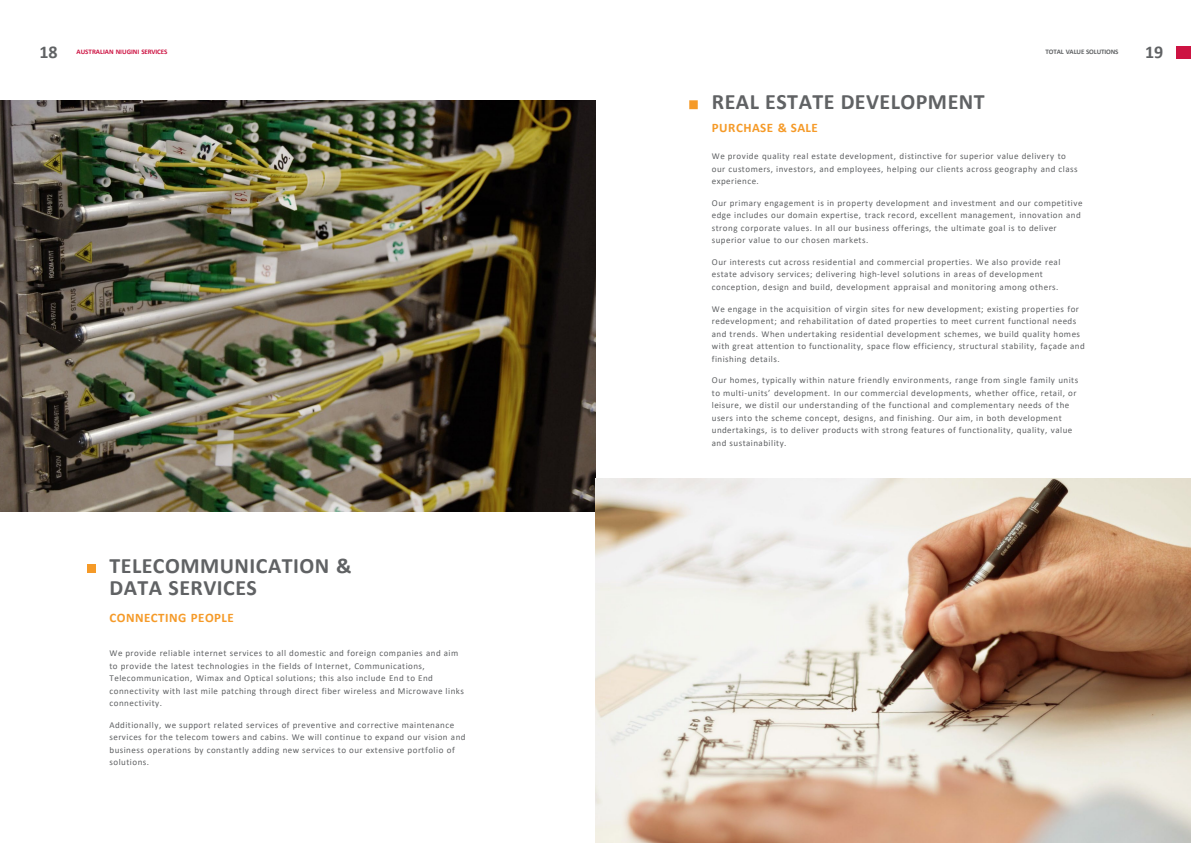
<style>
.page{position:relative;width:1191px;height:843px;background:#fff}
.page>*{position:absolute;margin:0;border:0;box-sizing:border-box;transform-origin:0 0}
.t1{font:700 22px/22px "Calibri";letter-spacing:.02em;color:#606264}
.t2{font:700 18px "Calibri";color:#606264}
.t3{font:700 13px "Calibri";letter-spacing:.035em;color:#f59a28}
.t4{font:9px/12.5px "Calibri";letter-spacing:.05em;color:#606264}
.t5{font:700 7px "Calibri";letter-spacing:-.005em;color:#cd1342}
.t6{font:700 7px "Calibri";letter-spacing:-.02em;color:#606264}
</style>
<div class="page">
<svg style="left:689px;top:100px;width:9px;height:9px"></svg>
<div style="left:87px;top:563px;width:8px;height:9px;background:#f59a28"></div>
<img style="left:0;top:100px;width:596px;height:411px">
<img style="left:596px;top:478px;width:595px;height:364px">
<div style="left:1176px;top:46px;width:15px;height:13px;background:#cd1342"></div>
<p class="t2" style="left:40px;top:39px;width:20px">18</p>
<p class="t5" style="left:77px;top:47px;width:92px">AUSTRALIAN NIUGINI SERVICES</p>
<p class="t6" style="left:1046px;top:47px;width:75px">TOTAL VALUE SOLUTIONS</p>
<p class="t2" style="left:1145px;top:39px;width:20px">19</p>
<p class="t1" style="left:110px;top:554px;width:244px">TELECOMMUNICATION &amp;<br>DATA SERVICES</p>
<p class="t3" style="left:110px;top:608px;width:126px">CONNECTING PEOPLE</p>
<p class="t4" style="left:110px;top:646px;width:350px">We provide reliable internet services to all domestic and foreign companies and aim to provide the latest technologies in the fields of Internet, Communications,</p>
<p class="t4" style="left:110px;top:671px;width:356px">Telecommunication, Wimax and Optical solutions; this also include End to End connectivity with last mile patching through direct fiber wireless and Microwave links connectivity.</p>
<p class="t4" style="left:110px;top:717px;width:358px">Additionally, we support related services of preventive and corrective maintenance services for the telecom towers and cabins. We will continue to expand our vision and business operations by constantly adding new services to our extensive portfolio of solutions.</p>
<p class="t1" style="left:712px;top:90px;width:274px">REAL ESTATE DEVELOPMENT</p>
<p class="t3" style="left:712px;top:118px;width:108px">PURCHASE &amp; SALE</p>
<p class="t4" style="left:712px;top:149px;width:367px">We provide quality real estate development, distinctive for superior value delivery to our customers, investors, and employees, helping our clients across geography and class experience.</p>
<p class="t4" style="left:712px;top:196px;width:372px">Our primary engagement is in property development and investment and our competitive edge includes our domain expertise, track record, excellent management, innovation and strong corporate values. In all our business offerings, the ultimate goal is to deliver superior value to our chosen markets.</p>
<p class="t4" style="left:712px;top:255px;width:350px">Our interests cut across residential and commercial properties. We also provide real estate advisory services; delivering high-level solutions in areas of development conception, design and build, development appraisal and monitoring among others.</p>
<p class="t4" style="left:712px;top:302px;width:374px">We engage in the acquisition of virgin sites for new development; existing properties for redevelopment; and rehabilitation of dated properties to meet current functional needs and trends. When undertaking residential development schemes, we build quality homes with great attention to functionality, space flow efficiency, structural stability, façade and finishing details.</p>
<p class="t4" style="left:712px;top:373px;width:368px">Our homes, typically within nature friendly environments, range from single family units to multi-units’ development. In our commercial developments, whether office, retail, or leisure, we distil our understanding of the functional and complementary needs of the users into the scheme concept, designs, and finishing. Our aim, in both development undertakings, is to deliver products with strong features of functionality, quality, value and sustainability.</p>
</div>
